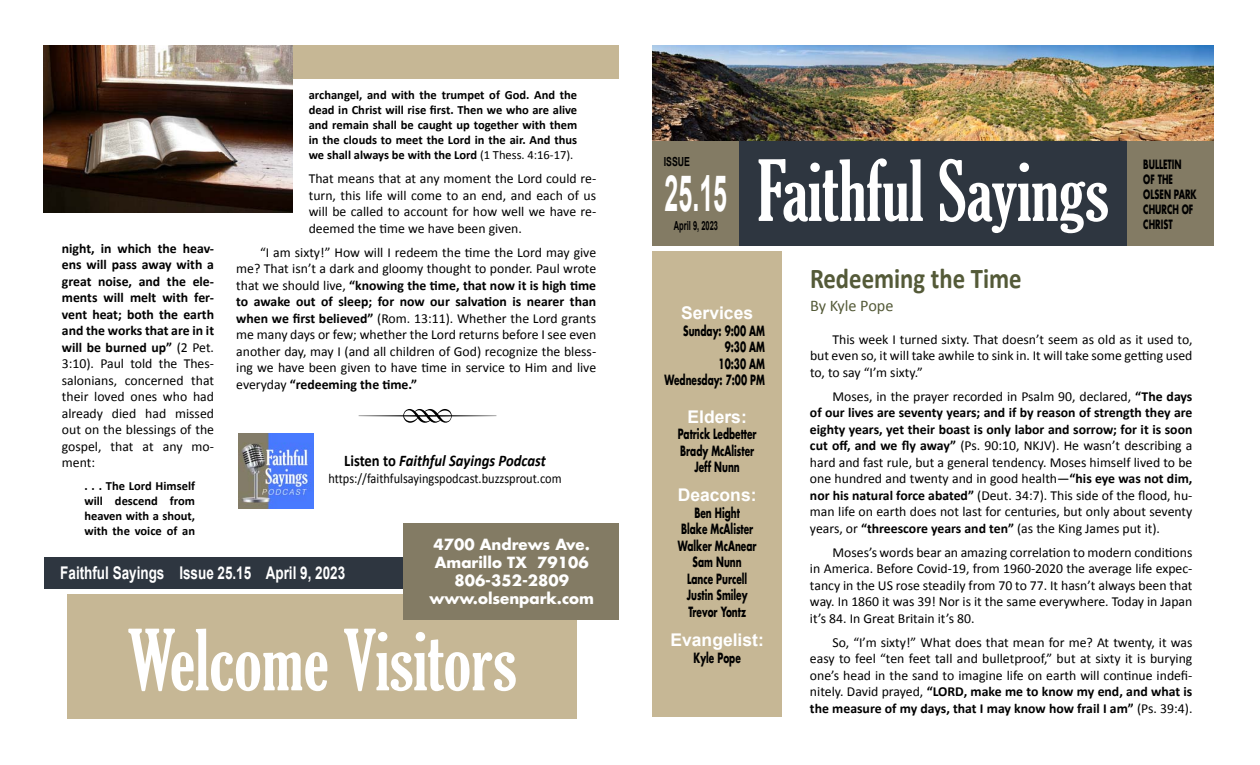
<style>
.page{position:relative;width:1260px;height:765px;background:#fff}
.page>*{position:absolute;margin:0;border:0;box-sizing:border-box;transform-origin:0 0}
.t1{font:87.5px "Type Embellishments One Let Plain";color:#000;scale:.9 1}
.t2{font:extra-condensed 81.25px "Gloucester";color:#fff}
.t3{font:700 50px "Arial";color:#fff;scale:.5 1}
.t4{font:700 28.75px "Calibri";color:#545a38;scale:.86 1}
.t5{font:700 17.5px "Arial";color:#fff;scale:.77 1}
.t6{font:700 17.5px "Arial";color:#fff}
.t7{font:italic 700 16.25px "Calibri";color:#000;scale:.9 1}
.t8{font:16.25px "Calibri";color:#545a38}
.t9{font:700 15px/18px "Futura Std";color:#fff;text-align:center}
.t10{font:13.75px/16.5px "Calibri";color:#000;text-align:justify}
.t11{font:700 13.75px/16.5px "Calibri";color:#000;text-align:justify}
.t12{font:700 13.75px/16.5px "Futura Std";color:#000;text-align:center;scale:.65 1}
.t13{font:13.75px "Calibri";color:#000;scale:.9 1}
.t14{font:700 12.5px/15px "Calibri";color:#000;text-align:justify}
.t15{font:700 12.5px/15px "Futura Std";color:#000;scale:.65 1}
.t16{font:700 12.5px "Arial";color:#000;scale:.6 1}
.t17{font:700 12.5px "Arial";color:#000;scale:.7 1}
.s1{font-weight:400}
.s2{font-weight:700}
.s3{font-style:normal}
</style>
<div class="page">
<div style="left:44px;top:45px;width:575px;height:34px;background:#c6b795"></div>
<div style="left:652px;top:251px;width:130px;height:466px;background:#c6b795"></div>
<img style="left:652px;top:45px;width:562px;height:97px">
<div style="left:739px;top:142px;width:388px;height:104px;background:#2e3640"></div>
<div style="left:1127px;top:142px;width:87px;height:104px;background:#837b64"></div>
<div style="left:652px;top:141px;width:87px;height:105px;background:#837b64"></div>
<img style="left:239px;top:433px;width:75px;height:75px">
<div style="left:68px;top:594px;width:509px;height:125px;background:#c6b795"></div>
<div style="left:45px;top:558px;width:561px;height:31px;background:#2e3640"></div>
<div style="left:404px;top:523px;width:215px;height:97px;background:#837b64"></div>
<img style="left:44px;top:45px;width:249px;height:168px">
<p class="t11" style="left:62px;top:239px;width:154px">night, in which the heav&shy;ens will pass away with a great noise, and the ele&shy;ments will melt with fer&shy;vent heat; both the earth and the works that are in it will be burned up” <span class="s1">(2 Pet.<br>3:10). Paul told the Thes&shy;salonians, concerned that their loved ones who had already died had missed out on the blessings of the gospel, that at any mo&shy;ment:</span></p>
<p class="t14" style="left:84px;top:477px;width:112px">. . . The Lord Himself will descend from heaven with a shout, with the voice of an</p>
<p class="t14" style="left:309px;top:87px;width:270px">archangel, and with the trumpet of God. And the dead in Christ will rise first. Then we who are alive and remain shall be caught up together with them in the clouds to meet the Lord in the air. And thus we shall always be with the Lord <span class="s1">(1 Thess. 4:16-17).</span></p>
<p class="t10" style="left:309px;top:170px;width:289px">That means that at any moment the Lord could re&shy;turn, this life will come to an end, and each of us will be called to account for how well we have re&shy;deemed the time we have been given.</p>
<p class="t10" style="left:236px;top:243px;width:362px;text-indent:24px">“I am sixty!” How will I redeem the time the Lord may give me? That isn’t a dark and gloomy thought to ponder. Paul wrote that we should live, <span class="s2">“knowing the time, that now it is high time to awake out of sleep; for now our salvation is nearer than when we first believed”</span> (Rom. 13:11). Whether the Lord grants me many days or few; whether the Lord returns before I see even another day, may I (and all children of God) recognize the bless&shy;ing we have been given to have time in service to Him and live everyday <span class="s2">“redeeming the time.”</span></p>
<h1 class="t1" style="left:355px;top:381px;width:163px">R</h1>
<p class="t7" style="left:344px;top:451px;width:225px"><span class="s3">Listen to</span> Faithful Sayings Podcast</p>
<p class="t13" style="left:328px;top:470px;width:261px">https://faithfulsayingspodcast.buzzsprout.com</p>
<p class="t5" style="left:60px;top:562px;width:371px">Faithful Sayings Issue 25.15 April 9, 2023</p>
<p class="t9" style="left:429px;top:535px;width:166px">4700 Andrews Ave.<br>Amarillo TX 79106<br>806-352-2809 www.olsenpark.com</p>
<h2 class="t2" style="left:127px;top:614px;width:391px">Welcome Visitors</h2>
<p class="t17" style="left:664px;top:154px;width:39px">ISSUE</p>
<h3 class="t3" style="left:665px;top:161px;width:127px">25.15</h3>
<p class="t16" style="left:674px;top:217px;width:75px">April 9, 2023</p>
<h2 class="t2" style="left:757px;top:145px;width:353px">Faithful Sayings</h2>
<p class="t15" style="left:1143px;top:157px;width:84px">BULLETIN<br>OF THE<br>OLSEN PARK<br>CHURCH OF<br>CHRIST</p>
<p class="t6" style="left:681px;top:301px;width:73px">Services</p>
<p class="t12" style="left:664px;top:322px;width:156px;text-align:right">Sunday: 9:00 AM<br>9:30 AM<br>10:30 AM<br>Wednesday: 7:00 PM</p>
<p class="t6" style="left:688px;top:405px;width:61px">Elders:</p>
<p class="t12" style="left:678px;top:425px;width:123px">Patrick Ledbetter<br>Brady McAlister<br>Jeff Nunn</p>
<p class="t6" style="left:678px;top:484px;width:80px">Deacons:</p>
<p class="t12" style="left:678px;top:504px;width:123px">Ben Hight<br>Blake McAlister<br>Walker McAnear<br>Sam Nunn<br>Lance Purcell<br>Justin Smiley<br>Trevor Yontz</p>
<p class="t6" style="left:671px;top:628px;width:95px">Evangelist:</p>
<p class="t12" style="left:694px;top:649px;width:74px">Kyle Pope</p>
<h3 class="t4" style="left:810px;top:261px;width:248px">Redeeming the Time</h3>
<p class="t8" style="left:810px;top:295px;width:85px">By Kyle Pope</p>
<p class="t10" style="left:810px;top:330px;width:384px;text-indent:22px">This week I turned sixty. That doesn’t seem as old as it used to, but even so, it will take awhile to sink in. It will take some getting used to, to say “I’m sixty.”</p>
<p class="t10" style="left:810px;top:387px;width:384px;text-indent:23px">Moses, in the prayer recorded in Psalm 90, declared, <span class="s2">“The days of our lives are seventy years; and if by reason of strength they are eighty years, yet their boast is only labor and sorrow; for it is soon cut off, and we fly away”</span> (Ps. 90:10, NKJV). He wasn’t describing a hard and fast rule, but a general tendency. Moses himself lived to be one hundred and twenty and in good health—<span class="s2">“his eye was not dim, nor his natural force abated”</span> (Deut. 34:7). This side of the flood, hu&shy;man life on earth does not last for centuries, but only about seventy years, or <span class="s2">“threescore years and ten”</span> (as the King James put it).</p>
<p class="t10" style="left:810px;top:543px;width:384px;text-indent:22px">Moses’s words bear an amazing correlation to modern conditions in America. Before Covid-19, from 1960-2020 the average life expec&shy;tancy in the US rose steadily from 70 to 77. It hasn’t always been that way. In 1860 it was 39! Nor is it the same everywhere. Today in Japan it’s 84. In Great Britain it’s 80.</p>
<p class="t10" style="left:810px;top:633px;width:384px;text-indent:22px">So, “I’m sixty!” What does that mean for me? At twenty, it was easy to feel “ten feet tall and bulletproof,” but at sixty it is burying one’s head in the sand to imagine life on earth will continue indefi&shy;nitely. David prayed, <span class="s2">“LORD, make me to know my end, and what is the measure of my days, that I may know how frail I am”</span> (Ps. 39:4).</p>
</div>
